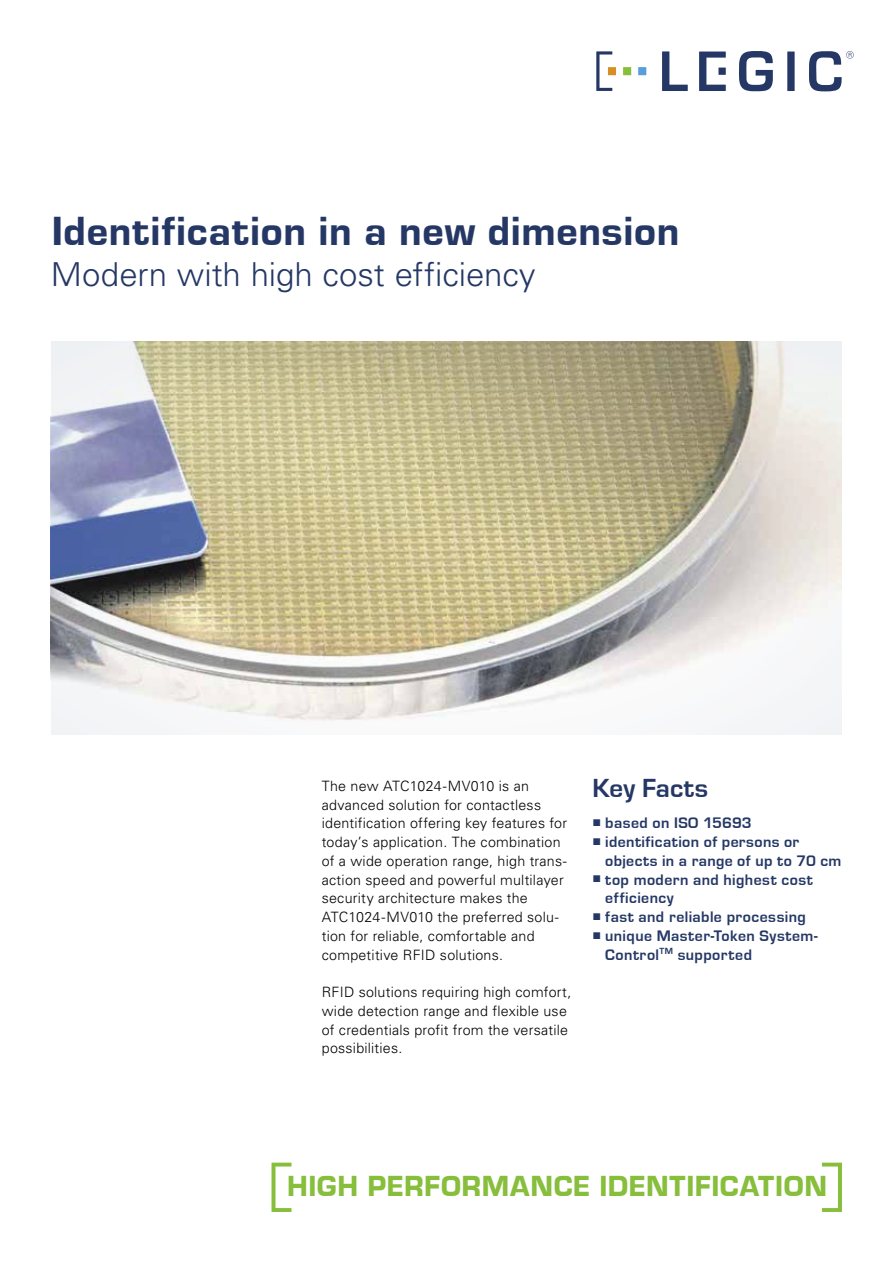
<style>
.page{position:relative;width:893px;height:1263px;background:#fff}
.page>*{position:absolute;margin:0;border:0;box-sizing:border-box;transform-origin:0 0}
.t1{font:42px "Eurostile T Heav";letter-spacing:.015em;color:#253865}
.t2{font:300 33px "Univers LT Std";color:#253865}
.t3{font:30px "Eurostile T Heav";letter-spacing:.02em;color:#87be3c}
.t4{font:700 27px "Eurostile T";letter-spacing:.005em;color:#253865}
.t5{font:700 15.75px/18.8px "Eurostile T";letter-spacing:.03em;color:#253865}
.t6{font:300 14.25px/18.8px "Univers LT Std";letter-spacing:.015em;color:#000}
</style>
<div class="page">
<img style="left:51px;top:342px;width:791px;height:393px">
<div style="left:608px;top:67px;width:8px;height:8px;background:#d68f24"></div>
<div style="left:623px;top:67px;width:8px;height:8px;background:#87be3c"></div>
<div style="left:638px;top:67px;width:8px;height:8px;background:#579eda"></div>
<svg style="left:596px;top:51px;width:16px;height:40px"></svg>
<div style="left:787px;top:52px;width:8px;height:39px;background:#253865"></div>
<svg style="left:809px;top:51px;width:45px;height:40px"></svg>
<svg style="left:739px;top:51px;width:34px;height:40px"></svg>
<svg style="left:662px;top:51px;width:26px;height:40px"></svg>
<svg style="left:699px;top:52px;width:27px;height:39px"></svg>
<svg style="left:271px;top:1163px;width:20px;height:49px"></svg>
<svg style="left:822px;top:1163px;width:20px;height:49px"></svg>
<h1 class="t1" style="left:52px;top:208px;width:629px">Identification in a new dimension</h1>
<h2 class="t2" style="left:51px;top:254px;width:486px">Modern with high cost efficiency</h2>
<p class="t6" style="left:322px;top:776px;width:247px">The new ATC1024-MV010 is an advanced solution for contactless identification offering key features for today’s application. The combination of a wide operation range, high trans&shy;action speed and powerful multilayer security architecture makes the ATC1024-MV010 the preferred solu&shy;tion for reliable, comfortable and competitive RFID solutions.</p>
<p class="t6" style="left:322px;top:983px;width:251px">RFID solutions requiring high comfort, wide detection range and flexible use of credentials profit from the versatile possibilities.</p>
<h3 class="t4" style="left:592px;top:774px;width:117px">Key Facts</h3>
<p class="t5" style="left:592px;top:814px;width:161px">▪ based on ISO 15693</p>
<p class="t5" style="left:605px;top:833px;width:238px;text-indent:-13px">▪ identification of persons or objects in a range of up to 70 cm</p>
<p class="t5" style="left:605px;top:870px;width:209px;text-indent:-13px">▪ top modern and highest cost efficiency</p>
<p class="t5" style="left:592px;top:908px;width:215px">▪ fast and reliable processing</p>
<p class="t5" style="left:605px;top:926px;width:214px;text-indent:-13px">▪ unique Master-Token System-<br>Control<sup>TM</sup> supported</p>
<h3 class="t3" style="left:287px;top:1170px;width:541px">HIGH PERFORMANCE IDENTIFICATION</h3>
</div>
